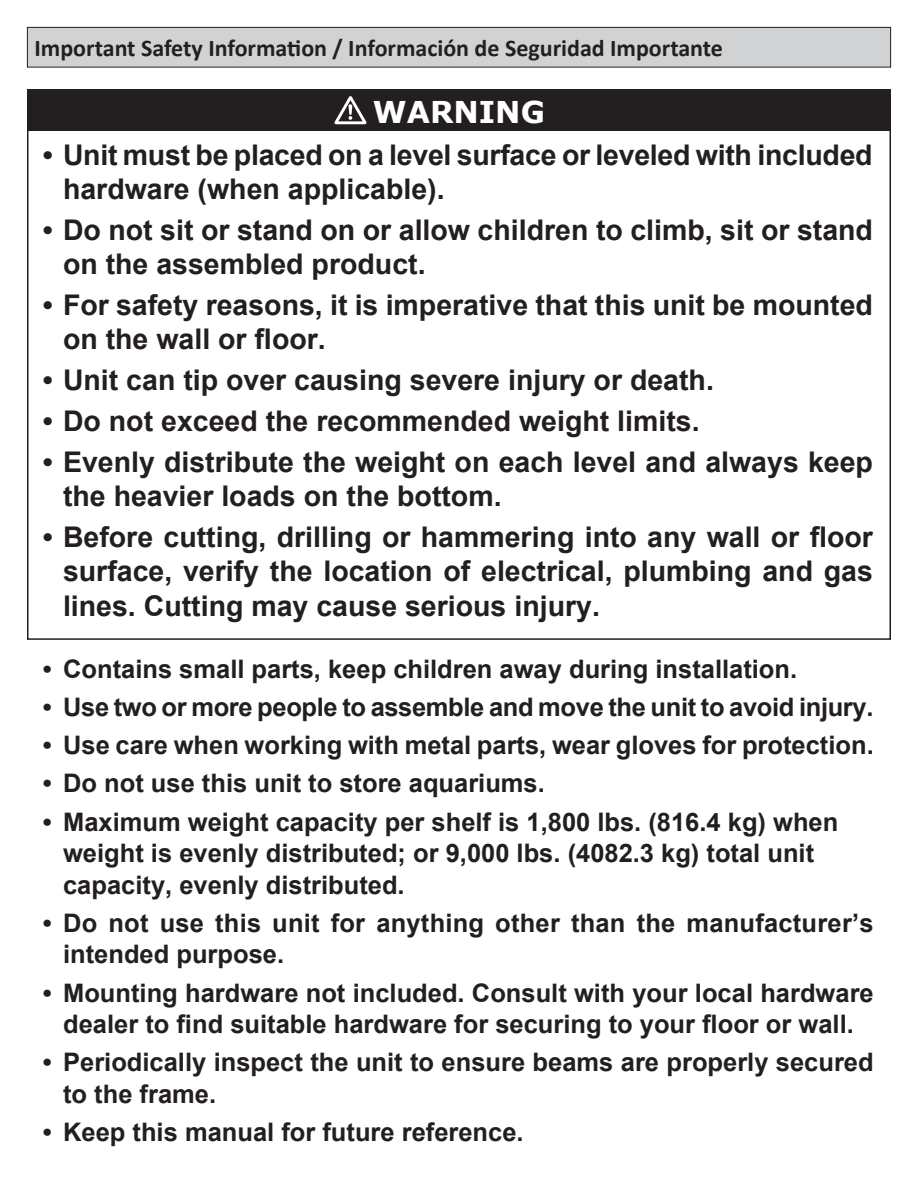
<style>
.page{position:relative;width:918px;height:1188px;background:#fff}
.page>*{position:absolute;margin:0;border:0;box-sizing:border-box;transform-origin:0 0}
.copy{font:700 30px "Verdana";color:#fff}
.t1{font:700 28.5px/34.2px "Arial";color:#231f20}
.t2{font:700 25.5px/31.5px "Arial";color:#231f20}
.Subhead{font:700 24px "Calibri";color:#231f20}
</style>
<div class="page">
<div style="left:27px;top:27px;width:864px;height:40px;background:#d1d2d4"></div>
<div style="left:27px;top:27px;width:864px;height:41px;border:1px solid #231f20"></div>
<div style="left:27px;top:89px;width:864px;height:41px;background:#231f20"></div>
<svg style="left:334px;top:96px;width:32px;height:28px"></svg>
<p class="Subhead" style="left:34px;top:31px;width:690px">Important Safety Information / Información de Seguridad Importante</p>
<p class="copy" style="left:373px;top:91px;width:174px">WARNING</p>
<p class="t1" style="left:63px;top:138px;width:811px;text-indent:-20px">• Unit must be placed on a level surface or leveled with included hardware (when applicable).</p>
<p class="t1" style="left:63px;top:213px;width:812px;text-indent:-20px">• Do not sit or stand on or allow children to climb, sit or stand on the assembled product.</p>
<p class="t1" style="left:63px;top:288px;width:812px;text-indent:-20px">• For safety reasons, it is imperative that this unit be mounted on the wall or floor.</p>
<p class="t1" style="left:43px;top:363px;width:673px">• Unit can tip over causing severe injury or death.</p>
<p class="t1" style="left:43px;top:404px;width:658px">• Do not exceed the recommended weight limits.</p>
<p class="t1" style="left:63px;top:445px;width:812px;text-indent:-20px">• Evenly distribute the weight on each level and always keep the heavier loads on the bottom.</p>
<p class="t1" style="left:63px;top:520px;width:812px;text-align:justify;text-indent:-20px">• Before cutting, drilling or hammering into any wall or floor surface, verify the location of electrical, plumbing and gas lines. Cutting may cause serious injury.</p>
<p class="t2" style="left:43px;top:653px;width:756px">• Contains small parts, keep children away during installation.</p>
<p class="t2" style="left:43px;top:691px;width:832px">• Use two or more people to assemble and move the unit to avoid injury.</p>
<p class="t2" style="left:43px;top:730px;width:832px">• Use care when working with metal parts, wear gloves for protection.</p>
<p class="t2" style="left:43px;top:768px;width:503px">• Do not use this unit to store aquariums.</p>
<p class="t2" style="left:63px;top:806px;width:777px;text-indent:-20px">• Maximum weight capacity per shelf is 1,800 lbs. (816.4 kg) when weight is evenly distributed; or 9,000 lbs. (4082.3 kg) total unit capacity, evenly distributed.</p>
<p class="t2" style="left:63px;top:907px;width:812px;text-indent:-20px">• Do not use this unit for anything other than the manufacturer’s intended purpose.</p>
<p class="t2" style="left:43px;top:977px;width:832px;text-align:center">• Mounting hardware not included. Consult with your local hardware dealer to find suitable hardware for securing to your floor or wall.</p>
<p class="t2" style="left:63px;top:1047px;width:812px;text-indent:-20px">• Periodically inspect the unit to ensure beams are properly secured to the frame.</p>
<p class="t2" style="left:43px;top:1117px;width:482px">• Keep this manual for future reference.</p>
</div>
